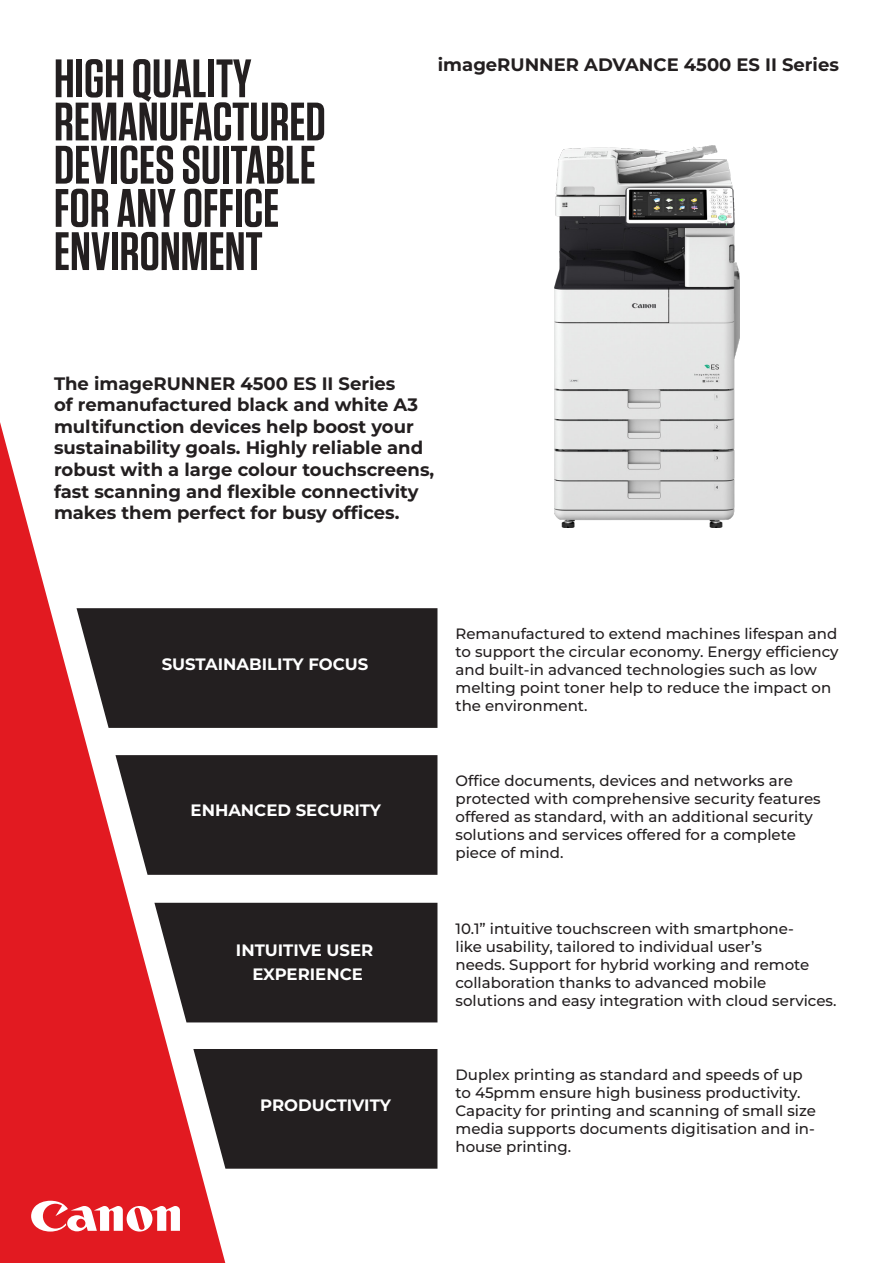
<style>
.page{position:relative;width:893px;height:1263px;background:#fff}
.page>*{position:absolute;margin:0;border:0;box-sizing:border-box;transform-origin:0 0}
.t1{font:600 54px/43.2px "Tungsten";color:#231f20}
.t2{font:700 18px/21.6px "Montserrat";color:#231f20}
.t3{font:700 16.5px/24px "Montserrat";color:#fff;text-align:center}
.t4{font:500 15px/18px "Montserrat";color:#231f20}
</style>
<div class="page">
<svg style="left:0;top:422px;width:225px;height:841px;fill:#e21a21"></svg>
<svg style="left:31px;top:1201px;width:149px;height:30px"></svg>
<img style="left:555px;top:145px;width:184px;height:382px">
<svg style="left:193px;top:1049px;width:245px;height:120px;background:#343031"></svg>
<div style="left:154px;top:903px;width:284px;height:119px;background:#231f20"></div>
<svg style="left:115px;top:755px;width:323px;height:120px;background:#2f2a2b"></svg>
<div style="left:77px;top:608px;width:361px;height:120px;background:#231f20"></div>
<p class="t1" style="left:54px;top:58px;width:273px">HIGH QUALITY<br>REMANUFACTURED<br>DEVICES SUITABLE<br>FOR ANY OFFICE<br>ENVIRONMENT</p>
<p class="t2" style="left:438px;top:53px;width:403px">imageRUNNER ADVANCE 4500 ES II Series</p>
<p class="t2" style="left:54px;top:371px;width:382px">The imageRUNNER 4500 ES II Series<br>of remanufactured black and white A3 multifunction devices help boost your sustainability goals. Highly reliable and robust with a large colour touchscreens, fast scanning and flexible connectivity makes them perfect for busy offices.</p>
<p class="t3" style="left:162px;top:651px;width:208px">SUSTAINABILITY FOCUS</p>
<p class="t3" style="left:191px;top:797px;width:192px">ENHANCED SECURITY</p>
<p class="t3" style="left:236px;top:937px;width:139px">INTUITIVE USER<br>EXPERIENCE</p>
<p class="t3" style="left:260px;top:1092px;width:132px">PRODUCTIVITY</p>
<p class="t4" style="left:455px;top:624px;width:385px">Remanufactured to extend machines lifespan and to support the circular economy. Energy efficiency and built-in advanced technologies such as low melting point toner help to reduce the impact on the environment.</p>
<p class="t4" style="left:455px;top:771px;width:367px">Office documents, devices and networks are protected with comprehensive security features offered as standard, with an additional security solutions and services offered for a complete piece of mind.</p>
<p class="t4" style="left:455px;top:919px;width:382px">10.1” intuitive touchscreen with smartphone-<br>like usability, tailored to individual user’s<br>needs. Support for hybrid working and remote collaboration thanks to advanced mobile solutions and easy integration with cloud services.</p>
<p class="t4" style="left:455px;top:1065px;width:362px">Duplex printing as standard and speeds of up to 45pmm ensure high business productivity.<br>Capacity for printing and scanning of small size media supports documents digitisation and in&shy;house printing.</p>
</div>
